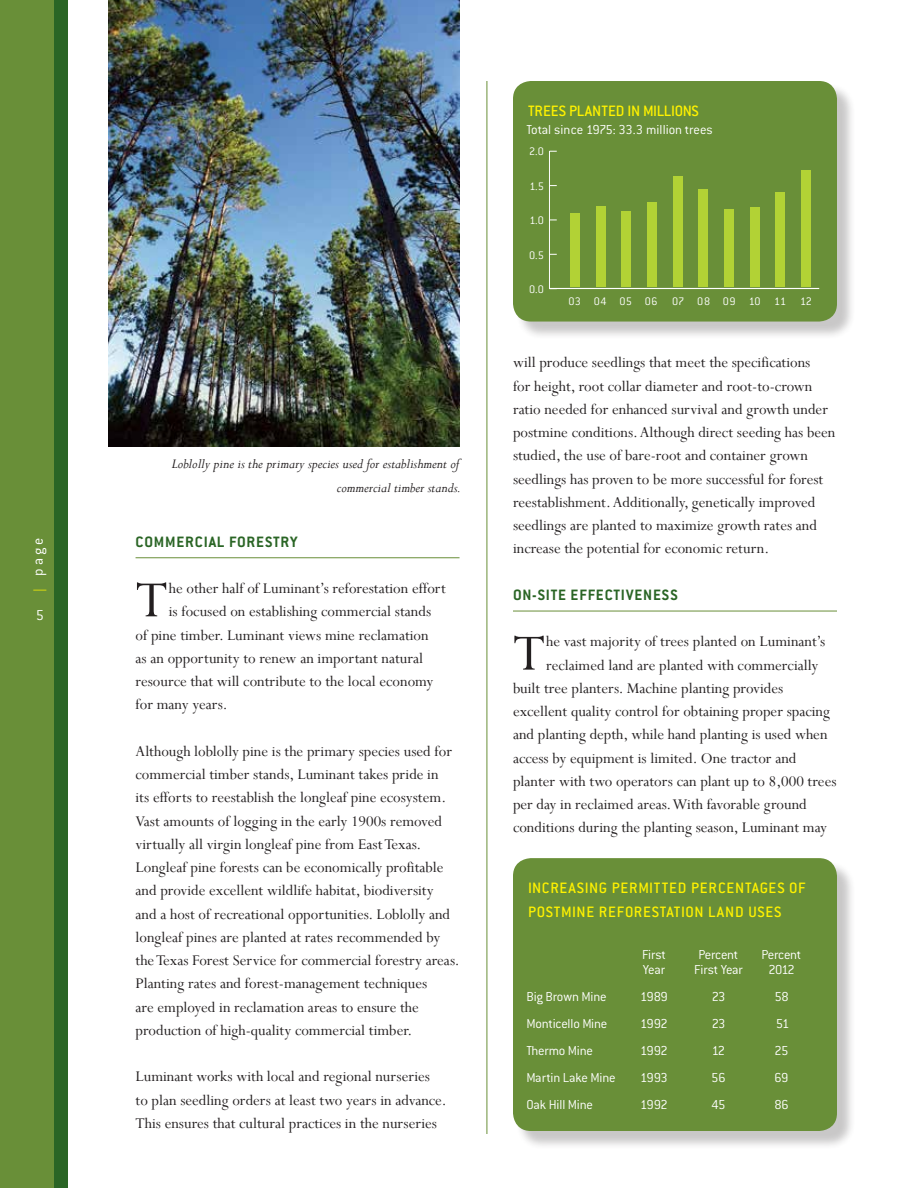
<style>
.page{position:relative;width:918px;height:1188px;background:#fff}
.page>*{position:absolute;margin:0;border:0;box-sizing:border-box;transform-origin:0 0}
.t1{font:57.15px "Perpetua";color:#231f20}
.t2{font:16.5px/23.2px "Perpetua";color:#231f20}
.t3{font:500 16.5px "Conduit ITC";letter-spacing:.04em;color:#fff200}
.t4{font:700 16.5px "Conduit ITC";letter-spacing:.05em;color:#2a6525}
.t5{font:500 16.5px "Conduit ITC";color:#fff200}
.t6{font:300 15.75px "Conduit ITC";color:#fff}
.t7{font:italic 15px/24px "Perpetua";color:#231f20;text-align:right}
.t8{font:300 14.25px "Conduit ITC";letter-spacing:-.015em;color:#fff}
.t9{font:300 12px "Conduit ITC";letter-spacing:.02em;color:#fff}
.s1{font-family:"Perpetua";font-weight:400;color:#fff200}
</style>
<div class="page">
<div style="left:27px;top:0;width:40px;height:1188px;background:#2a6525"></div>
<div style="left:0;top:0;width:54px;height:1188px;background:#698f38"></div>
<div style="left:515px;top:83px;width:341px;height:257px;background:#231f20;opacity:.25"></div>
<div style="left:513px;top:81px;width:324px;height:241px;background:#698f38;border-radius:18px"></div>
<div style="left:801px;top:170px;width:10px;height:117px;background:#b2d235"></div>
<div style="left:776px;top:193px;width:9px;height:94px;background:#b2d235"></div>
<div style="left:750px;top:208px;width:10px;height:79px;background:#b2d235"></div>
<div style="left:724px;top:210px;width:10px;height:77px;background:#b2d235"></div>
<div style="left:699px;top:189px;width:9px;height:98px;background:#b2d235"></div>
<div style="left:673px;top:176px;width:10px;height:111px;background:#b2d235"></div>
<div style="left:647px;top:202px;width:10px;height:85px;background:#b2d235"></div>
<div style="left:621px;top:212px;width:10px;height:75px;background:#b2d235"></div>
<div style="left:596px;top:206px;width:10px;height:81px;background:#b2d235"></div>
<div style="left:570px;top:213px;width:10px;height:74px;background:#b2d235"></div>
<hr style="left:549px;top:288px;width:270px;height:1px;background:#fff">
<hr style="left:549px;top:151px;width:1px;height:138px;background:#fff">
<hr style="left:136px;top:557px;width:324px;height:1px;background:#698f38">
<hr style="left:513px;top:611px;width:324px;height:1px;background:#698f38">
<img style="left:108px;top:0;width:352px;height:447px">
<hr style="left:487px;top:81px;width:1px;height:1053px;background:#698f38">
<div style="left:515px;top:860px;width:341px;height:290px;background:#231f20;opacity:.25"></div>
<div style="left:513px;top:858px;width:324px;height:273px;background:#698f38;border-radius:18px"></div>
<p class="t6" style="left:29px;top:594px;width:58px;rotate:-90deg"><span class="s1">|</span> page</p>
<p class="t6" style="left:36px;top:606px;width:10px">5</p>
<p class="t7" style="left:172px;top:451px;width:291px">Loblolly pine is the primary species used for establishment of commercial timber stands.</p>
<p class="t4" style="left:136px;top:532px;width:19px">COMMERCIAL</p>
<p class="t4" style="left:229px;top:532px;width:10px">FORESTR</p>
<p class="t4" style="left:290px;top:532px;width:9px">Y</p>
<h1 class="t1" style="left:136px;top:564px;width:31px">T</h1>
<p class="t2" style="left:169px;top:576px;width:279px">he other half of Luminant’s reforestation effort</p>
<p class="t2" style="left:169px;top:600px;width:264px">is focused on establishing commercial stands</p>
<p class="t2" style="left:136px;top:623px;width:295px">of pine timber. Luminant views mine reclamation</p>
<p class="t2" style="left:136px;top:646px;width:289px">as an opportunity to renew an important natural</p>
<p class="t2" style="left:136px;top:669px;width:299px">resource that will contribute to the local economy</p>
<p class="t2" style="left:136px;top:693px;width:93px">for many years.</p>
<p class="t2" style="left:136px;top:739px;width:326px">Although loblolly pine is the primary species used for commercial timber stands, Luminant takes pride in<br>its efforts to reestablish the longleaf pine ecosystem.<br>Vast amounts of logging in the early 1900s removed virtually all virgin longleaf pine from East Texas.<br>Longleaf pine forests can be economically profitable and provide excellent wildlife habitat, biodiversity<br>and a host of recreational opportunities. Loblolly and longleaf pines are planted at rates recommended by the Texas Forest Service for commercial forestry areas.<br>Planting rates and forest-management techniques<br>are employed in reclamation areas to ensure the production of high-quality commercial timber.</p>
<p class="t2" style="left:136px;top:1065px;width:312px">Luminant works with local and regional nurseries to plan seedling orders at least two years in advance.<br>This ensures that cultural practices in the nurseries</p>
<p class="t5" style="left:528px;top:101px;width:164px">TREES PLANTED IN MILLIONS</p>
<p class="t8" style="left:526px;top:122px;width:188px">Total since 1975: 33.3 million trees</p>
<p class="t9" style="left:529px;top:145px;width:16px">2.0</p>
<p class="t9" style="left:529px;top:179px;width:16px">1.5</p>
<p class="t9" style="left:529px;top:214px;width:16px">1.0</p>
<p class="t9" style="left:529px;top:248px;width:16px">0.5</p>
<p class="t9" style="left:529px;top:283px;width:16px">0.0</p>
<p class="t9" style="left:568px;top:295px;width:245px">03 04 05 06 07 08 09 10 11 12</p>
<p class="t2" style="left:513px;top:351px;width:324px">will produce seedlings that meet the specifications<br>for height, root collar diameter and root-to-crown ratio needed for enhanced survival and growth under postmine conditions. Although direct seeding has been studied, the use of bare-root and container grown seedlings has proven to be more successful for forest reestablishment. Additionally, genetically improved seedlings are planted to maximize growth rates and increase the potential for economic return.</p>
<p class="t4" style="left:513px;top:585px;width:33px">ON-SITE</p>
<p class="t4" style="left:571px;top:585px;width:34px">EFFECTI</p>
<p class="t4" style="left:626px;top:585px;width:18px">VENESS</p>
<h1 class="t1" style="left:513px;top:617px;width:31px">T</h1>
<p class="t2" style="left:546px;top:630px;width:281px">he vast majority of trees planted on Luminant’s</p>
<p class="t2" style="left:546px;top:653px;width:274px">reclaimed land are planted with commercially</p>
<p class="t2" style="left:513px;top:676px;width:272px">built tree planters. Machine planting provides</p>
<p class="t2" style="left:513px;top:699px;width:319px">excellent quality control for obtaining proper spacing</p>
<p class="t2" style="left:513px;top:723px;width:316px">and planting depth, while hand planting is used when</p>
<p class="t2" style="left:513px;top:746px;width:285px">access by equipment is limited. One tractor and</p>
<p class="t2" style="left:513px;top:769px;width:325px">planter with two operators can plant up to 8,000 trees</p>
<p class="t2" style="left:513px;top:792px;width:295px">per day in reclaimed areas. With favorable ground</p>
<p class="t2" style="left:513px;top:816px;width:316px">conditions during the planting season, Luminant may</p>
<p class="t3" style="left:528px;top:879px;width:135px">INCREASING PERMITTED</p>
<p class="t3" style="left:691px;top:879px;width:107px">PERCENTAGES OF</p>
<p class="t3" style="left:528px;top:903px;width:80px">POSTMINE REFO</p>
<p class="t3" style="left:634px;top:903px;width:149px">RESTATION LAND USES</p>
<p class="t8" style="left:642px;top:947px;width:25px">First</p>
<p class="t8" style="left:699px;top:947px;width:41px">Percent</p>
<p class="t8" style="left:762px;top:947px;width:41px">Percent</p>
<p class="t8" style="left:643px;top:962px;width:24px">Year</p>
<p class="t8" style="left:694px;top:962px;width:50px">First Year</p>
<p class="t8" style="left:768px;top:962px;width:28px">2012</p>
<p class="t8" style="left:527px;top:989px;width:82px">Big Brown Mine</p>
<p class="t8" style="left:640px;top:989px;width:29px">1989</p>
<p class="t8" style="left:712px;top:989px;width:15px">23</p>
<p class="t8" style="left:774px;top:989px;width:16px">58</p>
<p class="t8" style="left:527px;top:1016px;width:82px">Monticello Mine</p>
<p class="t8" style="left:640px;top:1016px;width:29px">1992</p>
<p class="t8" style="left:712px;top:1016px;width:15px">23</p>
<p class="t8" style="left:776px;top:1016px;width:15px">51</p>
<p class="t8" style="left:527px;top:1043px;width:68px">Thermo Mine</p>
<p class="t8" style="left:640px;top:1043px;width:29px">1992</p>
<p class="t8" style="left:712px;top:1043px;width:15px">12</p>
<p class="t8" style="left:775px;top:1043px;width:15px">25</p>
<p class="t8" style="left:527px;top:1070px;width:91px">Martin Lake Mine</p>
<p class="t8" style="left:640px;top:1070px;width:29px">1993</p>
<p class="t8" style="left:711px;top:1070px;width:16px">56</p>
<p class="t8" style="left:775px;top:1070px;width:15px">69</p>
<p class="t8" style="left:527px;top:1097px;width:68px">Oak Hill Mine</p>
<p class="t8" style="left:640px;top:1097px;width:29px">1992</p>
<p class="t8" style="left:712px;top:1097px;width:15px">45</p>
<p class="t8" style="left:774px;top:1097px;width:16px">86</p>
</div>
